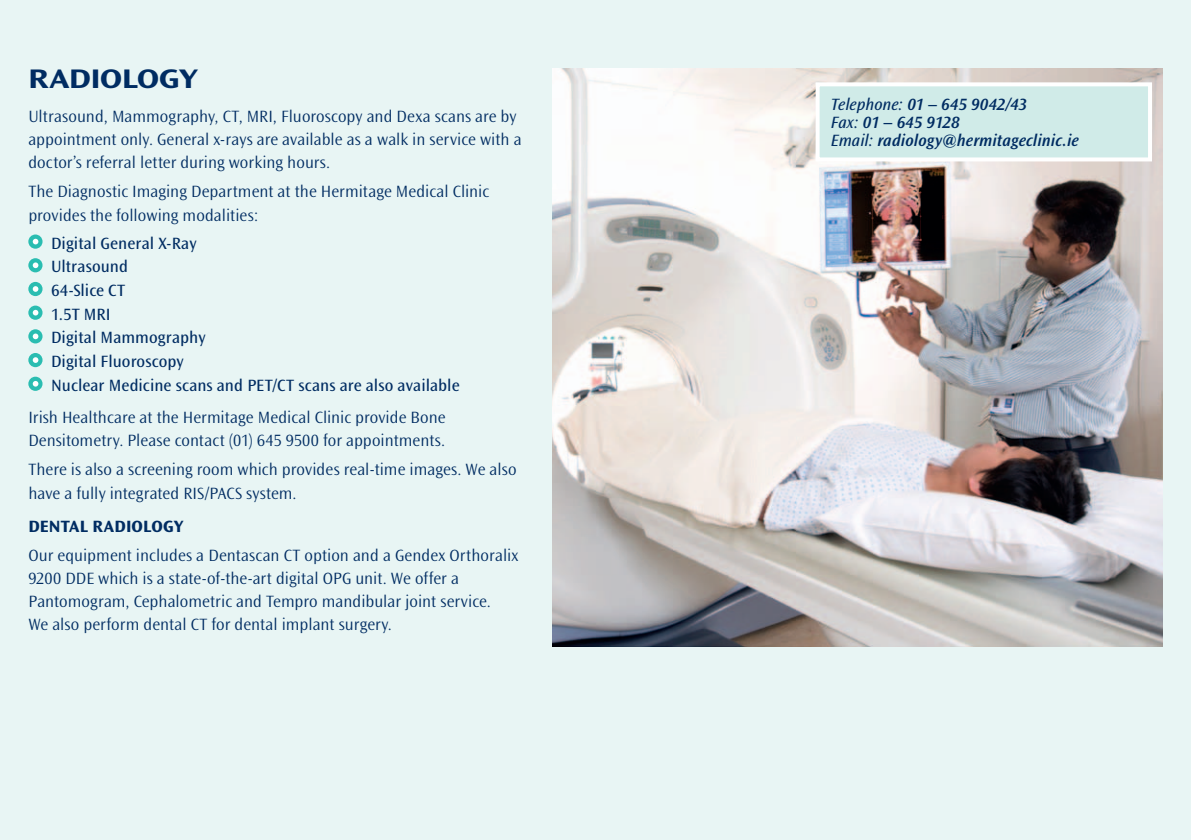
<style>
.page{position:relative;width:1191px;height:840px;background:#fff}
.page>*{position:absolute;margin:0;border:0;box-sizing:border-box;transform-origin:0 0}
.t1{font:700 expanded 28px "Ocean Sans Std";letter-spacing:-.005em;color:#002c62}
.t2{font:300 17px/23px "Ocean Sans Std";color:#002c62}
.t3{font:17px/23.6px "Ocean Sans Std";letter-spacing:.005em;color:#002c62}
.t4{font:italic 600 17px/18px "Ocean Sans Std";color:#002c62}
.t5{font:700 semi-expanded 17px "Ocean Sans Std";letter-spacing:.01em;color:#002c62}
.s1{font-weight:400}
</style>
<div class="page">
<div style="left:0;top:0;width:1191px;height:839px;background:#e8f5f4"></div>
<img style="left:553px;top:68px;width:609px;height:578px">
<svg style="left:28px;top:234px;width:15px;height:14px"></svg>
<svg style="left:33px;top:238px;width:5px;height:6px"></svg>
<div style="left:28px;top:258px;width:15px;height:14px;background:#2abdb1;border-radius:50%"></div>
<svg style="left:33px;top:262px;width:5px;height:6px"></svg>
<div style="left:28px;top:282px;width:15px;height:14px;background:#2abdb1;border-radius:50%"></div>
<svg style="left:33px;top:286px;width:5px;height:6px"></svg>
<svg style="left:28px;top:305px;width:15px;height:14px"></svg>
<svg style="left:33px;top:310px;width:5px;height:5px"></svg>
<svg style="left:28px;top:329px;width:15px;height:14px"></svg>
<svg style="left:33px;top:333px;width:5px;height:6px"></svg>
<svg style="left:28px;top:353px;width:15px;height:14px"></svg>
<svg style="left:33px;top:357px;width:5px;height:6px"></svg>
<svg style="left:28px;top:376px;width:15px;height:14px"></svg>
<svg style="left:33px;top:381px;width:5px;height:5px"></svg>
<div style="left:817px;top:84px;width:333px;height:75px;background:#d0ebe8"></div>
<div style="left:815px;top:82px;width:337px;height:79px;border:4px solid #fff"></div>
<h1 class="t1" style="left:28px;top:63px;width:151px">RADIOLOGY</h1>
<p class="t2" style="left:28px;top:105px;width:495px">Ultrasound, Mammography, CT, MRI, Fluoroscopy and Dexa scans are by appointment only. General x-rays are available as a walk in service with a doctor’s referral letter during working hours.</p>
<p class="t2" style="left:28px;top:179px;width:462px;line-height:24px">The Diagnostic Imaging Department at the Hermitage Medical Clinic provides the following modalities:</p>
<p class="t3" style="left:51px;top:231px;width:410px">Digital General X-Ray<br>Ultrasound<br>64-Slice CT<br>1.5T MRI<br>Digital Mammography<br>Digital Fluoroscopy<br>Nuclear Medicine scans and PET/CT scans are also available</p>
<p class="t2" style="left:28px;top:406px;width:419px">Irish Healthcare at the Hermitage Medical Clinic provide Bone<br>Densitometry. Please contact (01) 645 9500 for appointments.</p>
<p class="t2" style="left:28px;top:457px;width:490px;line-height:24px">There is also a screening room which provides real-time images. We also have a fully integrated RIS/PACS system.</p>
<p class="t5" style="left:28px;top:517px;width:157px">DENTAL RADIOLOGY</p>
<p class="t2" style="left:28px;top:544px;width:491px">Our equipment includes a Dentascan CT option and a Gendex Orthoralix 9200 DDE which is a state-of-the-art digital OPG unit. We offer a Pantomogram, Cephalometric and Tempro mandibular joint service.<br>We also perform dental CT for dental implant surgery.</p>
<p class="t4" style="left:831px;top:96px;width:249px"><span class="s1">Telephone:</span> 01 – 645 9042/43<br><span class="s1">Fax:</span> 01 – 645 9128<br><span class="s1">Email:</span> radiology@hermitageclinic.ie</p>
</div>
